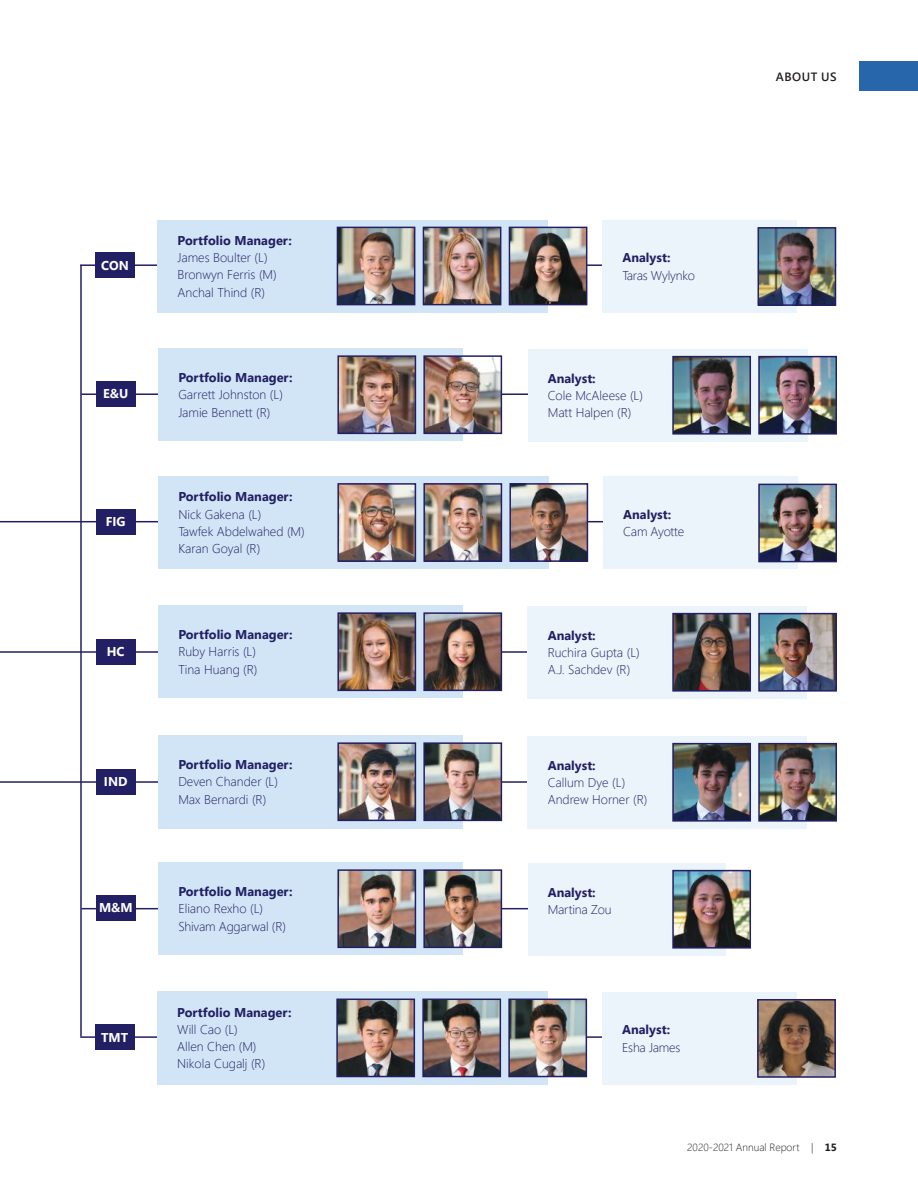
<style>
.page{position:relative;width:918px;height:1188px;background:#fff}
.page>*{position:absolute;margin:0;border:0;box-sizing:border-box;transform-origin:0 0}
.t1{font:300 12.75px/17.2px "Segoe UI";color:#221f64}
.t2{font:700 12.75px "Segoe UI";color:#221f64}
.t3{font:700 12.75px "Segoe UI";color:#fff}
.t4{font:600 12px "Segoe UI";letter-spacing:.045em;color:#241f1f}
.t5{font:300 10.5px "Segoe UI";color:#241f1f}
.s1{font-weight:700}
</style>
<div class="page">
<hr style="left:0;top:781px;width:837px;height:2px;background:#221f64">
<div style="left:528px;top:736px;width:279px;height:93px;background:#ebf4fb"></div>
<img style="left:675px;top:746px;width:73px;height:73px">
<div style="left:672px;top:743px;width:79px;height:79px;border:2px solid #221f64"></div>
<img style="left:761px;top:746px;width:73px;height:73px">
<div style="left:758px;top:743px;width:79px;height:79px;border:2px solid #221f64"></div>
<div style="left:158px;top:735px;width:305px;height:93px;background:#d1e5f6"></div>
<img style="left:340px;top:745px;width:73px;height:73px">
<div style="left:337px;top:742px;width:79px;height:79px;border:2px solid #221f64"></div>
<img style="left:426px;top:745px;width:73px;height:73px">
<div style="left:423px;top:742px;width:79px;height:79px;border:2px solid #221f64"></div>
<div style="left:96px;top:769px;width:39px;height:26px;background:#221f64"></div>
<hr style="left:0;top:521px;width:837px;height:1px;background:#221f64">
<div style="left:603px;top:476px;width:195px;height:93px;background:#ebf4fb"></div>
<img style="left:761px;top:487px;width:73px;height:72px">
<div style="left:758px;top:484px;width:79px;height:78px;border:2px solid #221f64"></div>
<div style="left:96px;top:509px;width:39px;height:25px;background:#221f64"></div>
<div style="left:158px;top:476px;width:391px;height:93px;background:#d1e5f6"></div>
<img style="left:340px;top:486px;width:73px;height:73px">
<div style="left:337px;top:483px;width:79px;height:79px;border:2px solid #221f64"></div>
<img style="left:426px;top:486px;width:73px;height:73px">
<div style="left:423px;top:483px;width:79px;height:79px;border:2px solid #221f64"></div>
<img style="left:512px;top:486px;width:73px;height:73px">
<div style="left:509px;top:483px;width:79px;height:79px;border:2px solid #221f64"></div>
<hr style="left:80px;top:265px;width:2px;height:772px;background:#221f64">
<hr style="left:81px;top:393px;width:756px;height:2px;background:#221f64">
<div style="left:528px;top:349px;width:280px;height:93px;background:#ebf4fb"></div>
<img style="left:675px;top:359px;width:73px;height:73px">
<div style="left:672px;top:356px;width:79px;height:79px;border:2px solid #221f64"></div>
<img style="left:761px;top:359px;width:73px;height:73px">
<div style="left:758px;top:356px;width:79px;height:79px;border:2px solid #221f64"></div>
<div style="left:158px;top:348px;width:305px;height:93px;background:#d1e5f6"></div>
<img style="left:340px;top:358px;width:73px;height:73px">
<div style="left:337px;top:355px;width:79px;height:79px;border:2px solid #221f64"></div>
<img style="left:426px;top:358px;width:73px;height:73px">
<div style="left:423px;top:355px;width:79px;height:79px;border:2px solid #221f64"></div>
<div style="left:96px;top:381px;width:39px;height:25px;background:#221f64"></div>
<hr style="left:0;top:651px;width:837px;height:2px;background:#221f64">
<div style="left:528px;top:606px;width:279px;height:93px;background:#ebf4fb"></div>
<img style="left:675px;top:616px;width:73px;height:73px">
<div style="left:672px;top:613px;width:79px;height:79px;border:2px solid #221f64"></div>
<img style="left:761px;top:616px;width:73px;height:73px">
<div style="left:758px;top:613px;width:79px;height:79px;border:2px solid #221f64"></div>
<div style="left:158px;top:605px;width:305px;height:93px;background:#d1e5f6"></div>
<img style="left:340px;top:615px;width:73px;height:73px">
<div style="left:337px;top:612px;width:79px;height:79px;border:2px solid #221f64"></div>
<img style="left:426px;top:615px;width:73px;height:73px">
<div style="left:423px;top:612px;width:79px;height:79px;border:2px solid #221f64"></div>
<div style="left:96px;top:639px;width:39px;height:26px;background:#221f64"></div>
<hr style="left:81px;top:908px;width:604px;height:1px;background:#221f64">
<div style="left:528px;top:863px;width:197px;height:93px;background:#ebf4fb"></div>
<img style="left:675px;top:873px;width:73px;height:73px">
<div style="left:672px;top:870px;width:79px;height:79px;border:2px solid #221f64"></div>
<div style="left:158px;top:862px;width:305px;height:93px;background:#d1e5f6"></div>
<img style="left:340px;top:872px;width:73px;height:73px">
<div style="left:337px;top:869px;width:79px;height:79px;border:2px solid #221f64"></div>
<img style="left:426px;top:872px;width:73px;height:73px">
<div style="left:423px;top:869px;width:79px;height:79px;border:2px solid #221f64"></div>
<div style="left:96px;top:895px;width:39px;height:25px;background:#221f64"></div>
<div style="left:860px;top:62px;width:58px;height:29px;background:#2866ab"></div>
<hr style="left:80px;top:264px;width:756px;height:2px;background:#221f64">
<div style="left:602px;top:220px;width:195px;height:93px;background:#ebf4fb"></div>
<img style="left:761px;top:230px;width:72px;height:73px">
<div style="left:758px;top:227px;width:78px;height:79px;border:2px solid #221f64"></div>
<div style="left:95px;top:253px;width:40px;height:25px;background:#221f64"></div>
<div style="left:158px;top:220px;width:390px;height:93px;background:#d1e5f6"></div>
<img style="left:340px;top:230px;width:72px;height:72px">
<div style="left:337px;top:227px;width:78px;height:78px;border:2px solid #221f64"></div>
<img style="left:426px;top:230px;width:72px;height:72px">
<div style="left:423px;top:227px;width:78px;height:78px;border:2px solid #221f64"></div>
<img style="left:512px;top:230px;width:72px;height:72px">
<div style="left:509px;top:227px;width:78px;height:78px;border:2px solid #221f64"></div>
<hr style="left:80px;top:1036px;width:756px;height:2px;background:#221f64">
<div style="left:602px;top:992px;width:195px;height:93px;background:#ebf4fb"></div>
<img style="left:760px;top:1002px;width:73px;height:73px">
<div style="left:757px;top:999px;width:79px;height:79px;border:2px solid #221f64"></div>
<div style="left:95px;top:1025px;width:39px;height:25px;background:#221f64"></div>
<div style="left:157px;top:991px;width:391px;height:93px;background:#d1e5f6"></div>
<img style="left:339px;top:1002px;width:73px;height:72px">
<div style="left:336px;top:999px;width:79px;height:78px;border:2px solid #221f64"></div>
<img style="left:425px;top:1002px;width:73px;height:72px">
<div style="left:422px;top:999px;width:79px;height:78px;border:2px solid #221f64"></div>
<img style="left:511px;top:1002px;width:73px;height:72px">
<div style="left:508px;top:999px;width:79px;height:78px;border:2px solid #221f64"></div>
<p class="t3" style="left:101px;top:256px;width:29px">CON</p>
<p class="t3" style="left:103px;top:385px;width:27px">E&amp;U</p>
<p class="t3" style="left:106px;top:513px;width:21px">FIG</p>
<p class="t3" style="left:107px;top:643px;width:19px">HC</p>
<p class="t3" style="left:104px;top:773px;width:25px">IND</p>
<p class="t3" style="left:99px;top:899px;width:35px">M&amp;M</p>
<p class="t3" style="left:101px;top:1028px;width:29px">TMT</p>
<p class="t2" style="left:178px;top:231px;width:116px">Portfolio Manager:</p>
<p class="t1" style="left:178px;top:248px;width:101px">James Boulter (L)<br>Bronwyn Ferris (M)<br>Anchal Thind (R)</p>
<p class="t2" style="left:178px;top:369px;width:116px">Portfolio Manager:</p>
<p class="t1" style="left:178px;top:386px;width:106px">Garrett Johnston (L)<br>Jamie Bennett (R)</p>
<p class="t2" style="left:178px;top:488px;width:116px">Portfolio Manager:</p>
<p class="t1" style="left:178px;top:505px;width:128px">Nick Gakena (L)<br>Tawfek Abdelwahed (M)<br>Karan Goyal (R)</p>
<p class="t2" style="left:178px;top:626px;width:116px">Portfolio Manager:</p>
<p class="t1" style="left:178px;top:643px;width:81px">Ruby Harris (L)<br>Tina Huang (R)</p>
<p class="t2" style="left:178px;top:756px;width:116px">Portfolio Manager:</p>
<p class="t1" style="left:178px;top:773px;width:101px">Deven Chander (L)<br>Max Bernardi (R)</p>
<p class="t2" style="left:178px;top:883px;width:116px">Portfolio Manager:</p>
<p class="t1" style="left:178px;top:900px;width:109px">Eliano Rexho (L)<br>Shivam Aggarwal (R)</p>
<p class="t2" style="left:177px;top:1003px;width:116px">Portfolio Manager:</p>
<p class="t1" style="left:177px;top:1020px;width:90px">Will Cao (L)<br>Allen Chen (M)<br>Nikola Cugalj (R)</p>
<p class="t2" style="left:622px;top:249px;width:50px">Analyst:</p>
<p class="t1" style="left:622px;top:266px;width:74px">Taras Wylynko</p>
<p class="t2" style="left:548px;top:369px;width:50px">Analyst:</p>
<p class="t1" style="left:548px;top:386px;width:97px">Cole McAleese (L)<br>Matt Halpen (R)</p>
<p class="t2" style="left:623px;top:505px;width:50px">Analyst:</p>
<p class="t1" style="left:623px;top:523px;width:63px">Cam Ayotte</p>
<p class="t2" style="left:548px;top:626px;width:50px">Analyst:</p>
<p class="t1" style="left:548px;top:643px;width:94px">Ruchira Gupta (L)<br>A.J. Sachdev (R)</p>
<p class="t2" style="left:548px;top:756px;width:50px">Analyst:</p>
<p class="t1" style="left:548px;top:773px;width:101px">Callum Dye (L)<br>Andrew Horner (R)</p>
<p class="t2" style="left:548px;top:883px;width:50px">Analyst:</p>
<p class="t1" style="left:548px;top:900px;width:66px">Martina Zou</p>
<p class="t2" style="left:622px;top:1021px;width:50px">Analyst:</p>
<p class="t1" style="left:622px;top:1038px;width:60px">Esha James</p>
<p class="t4" style="left:776px;top:67px;width:62px">ABOUT US</p>
<p class="t5" style="left:687px;top:1138px;width:151px">2020-2021 Annual Report | <span class="s1">15</span></p>
</div>
